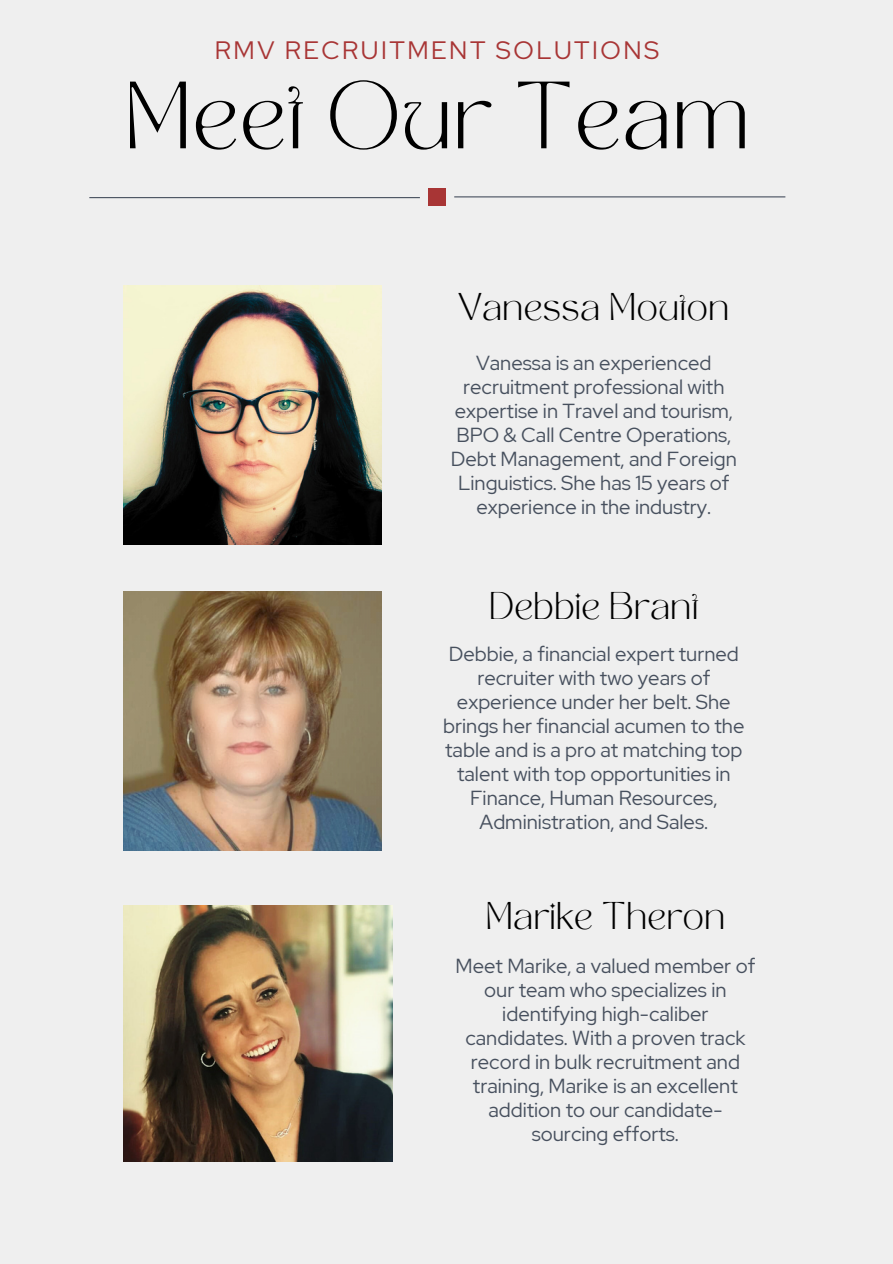
<style>
.page{position:relative;width:893px;height:1264px;background:#fff}
.page>*{position:absolute;margin:0;border:0;box-sizing:border-box;transform-origin:0 0}
.t1{font:66.6px "TAN MONCHERI Regular";letter-spacing:.02em;color:#000}
.t2{font:27px "TAN MONCHERI Regular";letter-spacing:.02em;color:#000}
.t3{font:25.05px "Red Hat Display";letter-spacing:.1em;color:#a83535}
.t4{font:20.25px/23.9px "Red Hat Display";color:#47505e;text-align:center}
</style>
<div class="page">
<div style="left:0;top:0;width:892px;height:1263px;background:#efefef"></div>
<hr style="left:89px;top:197px;width:331px;height:1px;background:#47505e">
<hr style="left:454px;top:196px;width:331px;height:1px;background:#47505e">
<div style="left:429px;top:189px;width:17px;height:17px;background:#a83535"></div>
<img style="left:124px;top:286px;width:257px;height:258px">
<img style="left:124px;top:591px;width:257px;height:259px">
<img style="left:124px;top:905px;width:269px;height:256px">
<p class="t3" style="left:215px;top:34px;width:446px">RMV RECRUITMENT SOLUTIONS</p>
<h1 class="t1" style="left:125px;top:80px;width:626px">Meet Our Team</h1>
<h2 class="t2" style="left:458px;top:292px;width:272px">Vanessa Mouton</h2>
<p class="t4" style="left:451px;top:351px;width:287px">Vanessa is an experienced recruitment professional with expertise in Travel and tourism,<br>BPO &amp; Call Centre Operations,<br>Debt Management, and Foreign<br>Linguistics. She has 15 years of experience in the industry.</p>
<h2 class="t2" style="left:489px;top:591px;width:211px">Debbie Brant</h2>
<p class="t4" style="left:443px;top:642px;width:303px">Debbie, a financial expert turned recruiter with two years of experience under her belt. She brings her financial acumen to the table and is a pro at matching top talent with top opportunities in<br>Finance, Human Resources,<br>Administration, and Sales.</p>
<h2 class="t2" style="left:485px;top:901px;width:241px">Marike Theron</h2>
<p class="t4" style="left:455px;top:953px;width:301px">Meet Marike, a valued member of our team who specializes in identifying high-caliber candidates. With a proven track record in bulk recruitment and training, Marike is an excellent addition to our candidate&shy;sourcing efforts.</p>
</div>
